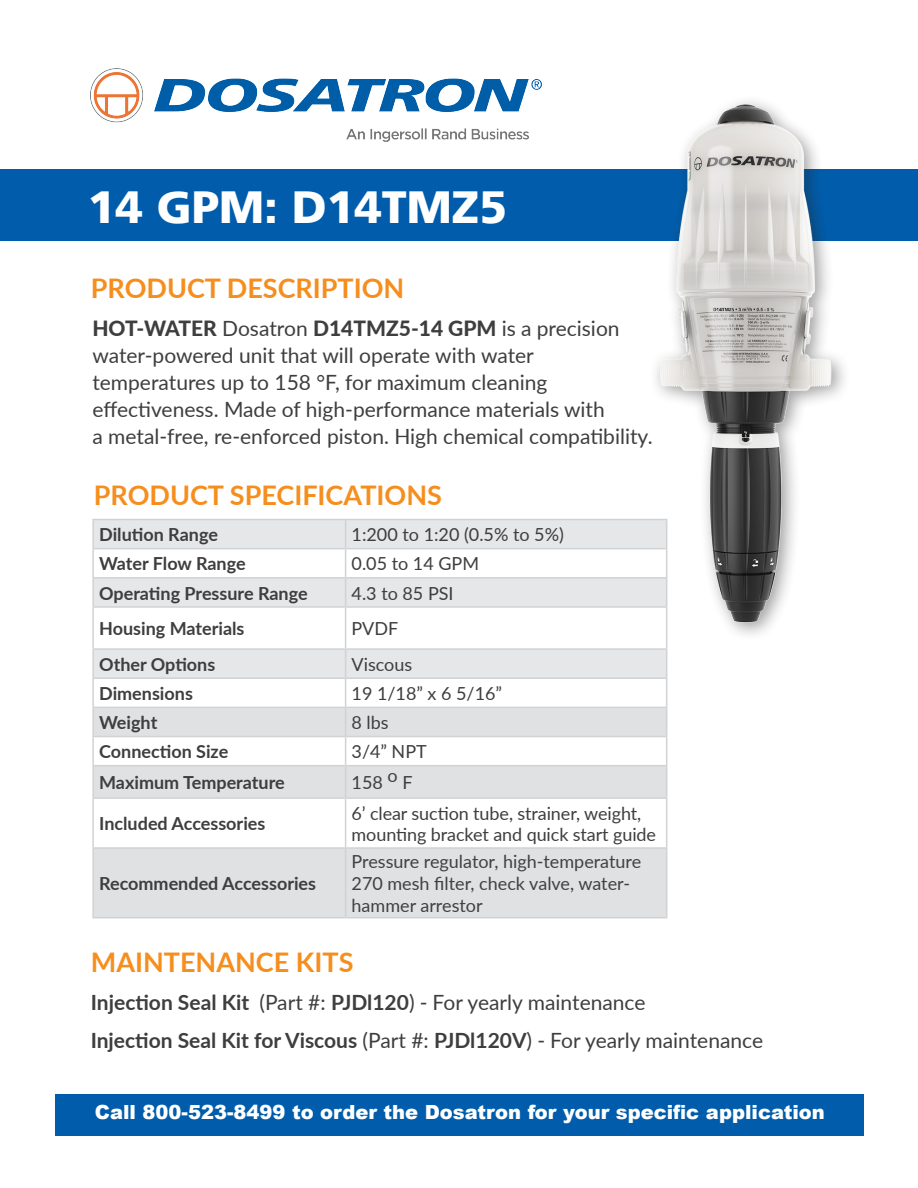
<style>
.page{position:relative;width:918px;height:1188px;background:#fff}
.page>*{position:absolute;margin:0;border:0;box-sizing:border-box;transform-origin:0 0}
.t1{font:900 45px "Frutiger";color:#fff}
.t2{font:700 27px "Lato";color:#f68e1e}
.t3{font:21px/27px "Lato";color:#3e3e3f}
.t4{font:700 21px "Lato";color:#3e3e3f}
.t5{font:900 19.5px "Arial";color:#fff}
.t6{font:700 18px "Lato";color:#3e3e3f}
.t7{font:18px/21px "Lato";letter-spacing:-.005em;color:#3e3e3f}
.t8{font:18px/21.6px "Lato";color:#414042}
.s1{font-weight:800}
.s2{font-weight:700}
.s3{font-weight:400}
</style>
<div class="page">
<img style="left:91px;top:69px;width:450px;height:72px">
<div style="left:0;top:170px;width:918px;height:71px;background:#015dab"></div>
<div style="left:56px;top:1094px;width:808px;height:42px;background:#015dab"></div>
<div style="left:650px;top:94px;width:201px;height:548px;background:#231f20;opacity:.43"></div>
<img style="left:647px;top:94px;width:196px;height:539px">
<svg style="left:94px;top:520px;width:572px;height:157px;fill:#e6e7e9"></svg>
<svg style="left:94px;top:708px;width:572px;height:209px;fill:#e0e1e3"></svg>
<hr style="left:92px;top:519px;width:254px;height:1px;background:#d1d2d4">
<hr style="left:92px;top:520px;width:2px;height:28px;background:#d1d2d4">
<hr style="left:346px;top:519px;width:321px;height:1px;background:#d1d2d4">
<hr style="left:92px;top:548px;width:254px;height:1px;background:#d1d2d4">
<hr style="left:92px;top:549px;width:2px;height:28px;background:#d1d2d4">
<hr style="left:346px;top:548px;width:321px;height:1px;background:#d1d2d4">
<hr style="left:92px;top:577px;width:254px;height:2px;background:#d1d2d4">
<hr style="left:92px;top:579px;width:2px;height:27px;background:#d1d2d4">
<hr style="left:346px;top:577px;width:321px;height:2px;background:#d1d2d4">
<svg style="left:345px;top:520px;width:1px;height:86px"></svg>
<svg style="left:666px;top:520px;width:1px;height:86px"></svg>
<hr style="left:92px;top:606px;width:254px;height:2px;background:#d1d2d4">
<hr style="left:92px;top:608px;width:2px;height:40px;background:#d1d2d4">
<hr style="left:346px;top:606px;width:321px;height:2px;background:#d1d2d4">
<hr style="left:345px;top:608px;width:1px;height:40px;background:#d1d2d4">
<hr style="left:666px;top:608px;width:1px;height:40px;background:#d1d2d4">
<hr style="left:92px;top:648px;width:254px;height:2px;background:#d1d2d4">
<hr style="left:92px;top:650px;width:2px;height:27px;background:#d1d2d4">
<hr style="left:346px;top:648px;width:321px;height:2px;background:#d1d2d4">
<hr style="left:92px;top:677px;width:254px;height:2px;background:#d1d2d4">
<hr style="left:92px;top:679px;width:2px;height:28px;background:#d1d2d4">
<hr style="left:346px;top:677px;width:321px;height:2px;background:#d1d2d4">
<hr style="left:92px;top:707px;width:254px;height:1px;background:#d1d2d4">
<hr style="left:92px;top:708px;width:2px;height:28px;background:#d1d2d4">
<hr style="left:346px;top:707px;width:321px;height:1px;background:#d1d2d4">
<hr style="left:92px;top:736px;width:254px;height:1px;background:#d1d2d4">
<hr style="left:92px;top:737px;width:2px;height:28px;background:#d1d2d4">
<hr style="left:346px;top:736px;width:321px;height:1px;background:#d1d2d4">
<svg style="left:345px;top:650px;width:1px;height:115px"></svg>
<svg style="left:666px;top:650px;width:1px;height:115px"></svg>
<hr style="left:92px;top:765px;width:254px;height:1px;background:#d1d2d4">
<hr style="left:92px;top:766px;width:2px;height:31px;background:#d1d2d4">
<hr style="left:346px;top:765px;width:321px;height:1px;background:#d1d2d4">
<hr style="left:345px;top:766px;width:1px;height:31px;background:#d1d2d4">
<hr style="left:666px;top:766px;width:1px;height:31px;background:#d1d2d4">
<hr style="left:92px;top:797px;width:254px;height:2px;background:#d1d2d4">
<hr style="left:92px;top:799px;width:2px;height:48px;background:#d1d2d4">
<hr style="left:346px;top:797px;width:321px;height:2px;background:#d1d2d4">
<hr style="left:345px;top:799px;width:1px;height:48px;background:#d1d2d4">
<hr style="left:666px;top:799px;width:1px;height:48px;background:#d1d2d4">
<hr style="left:92px;top:847px;width:254px;height:2px;background:#d1d2d4">
<hr style="left:92px;top:849px;width:2px;height:68px;background:#d1d2d4">
<hr style="left:346px;top:847px;width:321px;height:2px;background:#d1d2d4">
<hr style="left:345px;top:849px;width:1px;height:68px;background:#d1d2d4">
<hr style="left:666px;top:849px;width:1px;height:68px;background:#d1d2d4">
<hr style="left:92px;top:917px;width:254px;height:1px;background:#d1d2d4">
<hr style="left:346px;top:917px;width:321px;height:1px;background:#d1d2d4">
<p class="t1" style="left:88px;top:180px;width:421px">14 GPM: D14TMZ5</p>
<p class="t2" style="left:91px;top:268px;width:315px">PRODUCT DESCRIPTION</p>
<p class="t3" style="left:92px;top:314px;width:529px"><span class="s1">HOT-WATER</span> Dosatron <span class="s1">D14TMZ5-14 GPM</span> is a precision water-powered unit that will operate with water</p>
<p class="t3" style="left:92px;top:368px;width:457px">temperatures up to 158 °F, for maximum cleaning</p>
<p class="t3" style="left:92px;top:395px;width:514px">effectiveness. Made of high-performance materials with</p>
<p class="t3" style="left:92px;top:422px;width:562px">a metal-free, re-enforced piston. High chemical compatibility.</p>
<p class="t2" style="left:94px;top:475px;width:350px">PRODUCT SPECIFICATIONS</p>
<p class="t6" style="left:99px;top:522px;width:120px">Dilution Range</p>
<p class="t7" style="left:352px;top:524px;width:214px">1:200 to 1:20 (0.5% to 5%)</p>
<p class="t6" style="left:99px;top:551px;width:148px">Water Flow Range</p>
<p class="t7" style="left:352px;top:553px;width:129px">0.05 to 14 GPM</p>
<p class="t6" style="left:99px;top:580px;width:210px">Operating Pressure Range</p>
<p class="t7" style="left:352px;top:582px;width:104px">4.3 to 85 PSI</p>
<p class="t6" style="left:99px;top:615px;width:147px">Housing Materials</p>
<p class="t7" style="left:352px;top:617px;width:48px">PVDF</p>
<p class="t6" style="left:99px;top:651px;width:118px">Other Options</p>
<p class="t7" style="left:352px;top:653px;width:62px">Viscous</p>
<p class="t6" style="left:99px;top:680px;width:95px">Dimensions</p>
<p class="t7" style="left:352px;top:682px;width:152px">19 1/18” x 6 5/16”</p>
<p class="t6" style="left:99px;top:709px;width:60px">Weight</p>
<p class="t7" style="left:352px;top:711px;width:39px">8 lbs</p>
<p class="t6" style="left:99px;top:739px;width:131px">Connection Size</p>
<p class="t7" style="left:352px;top:741px;width:77px">3/4” NPT</p>
<p class="t6" style="left:99px;top:769px;width:187px">Maximum Temperature</p>
<p class="t7" style="left:352px;top:771px;width:62px">158 o F</p>
<p class="t6" style="left:99px;top:811px;width:168px">Included Accessories</p>
<p class="t7" style="left:352px;top:802px;width:306px">6’ clear suction tube, strainer, weight, mounting bracket and quick start guide</p>
<p class="t6" style="left:99px;top:870px;width:218px">Recommended Accessories</p>
<p class="t8" style="left:352px;top:850px;width:291px">Pressure regulator, high-temperature<br>270 mesh filter, check valve, water&shy;hammer arrestor</p>
<p class="t2" style="left:91px;top:942px;width:264px">MAINTENANCE KITS</p>
<p class="t3" style="left:91px;top:988px;width:556px"><span class="s2">Injection Seal Kit</span> (Part #: <span class="s2">PJDl120</span>) - For yearly maintenance</p>
<p class="t4" style="left:91px;top:1024px;width:674px">Injection Seal Kit for Viscous <span class="s3">(Part #:</span> PJDl120V<span class="s3">) - For yearly maintenance</span></p>
<p class="t5" style="left:95px;top:1098px;width:731px">Call 800-523-8499 to order the Dosatron for your specific application</p>
</div>
